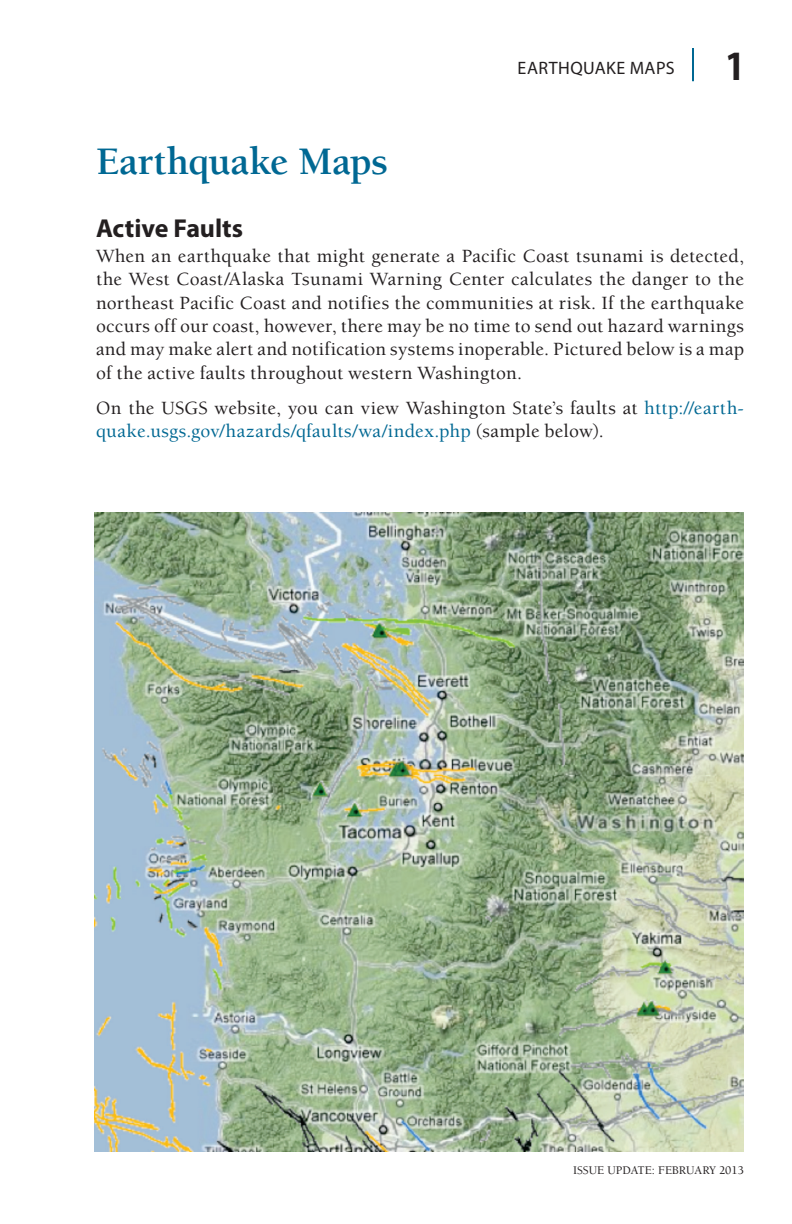
<style>
.page{position:relative;width:792px;height:1224px;background:#fff}
.page>*{position:absolute;margin:0;border:0;box-sizing:border-box;transform-origin:0 0}
.X_Page___Right{font:700 condensed 42px "Myriad Pro";color:#231f20}
.Chapter_Head{font:700 40px "Berkeley";letter-spacing:-.01em;color:#006893}
.Body_Sub_1{font:700 26px "Myriad Pro";color:#231f20}
.Body_2{font:500 19.2px/23.4px "Berkeley";letter-spacing:.015em;color:#231f20;text-align:justify}
.x_Master_Title{font:18px "Myriad Pro";letter-spacing:.025em;color:#231f20}
.t1{font:500 12px "Berkeley";color:#231f20}
.s1{color:#006893}
</style>
<div class="page">
<hr style="left:692px;top:48px;width:2px;height:33px;background:#006893">
<img style="left:94px;top:513px;width:650px;height:639px">
<p class="x_Master_Title" style="left:518px;top:56px;width:159px">EARTHQUAKE MAPS</p>
<p class="X_Page___Right" style="left:726px;top:39px;width:19px">1</p>
<p class="Chapter_Head" style="left:96px;top:140px;width:294px">Earthquake Maps</p>
<p class="Body_Sub_1" style="left:96px;top:211px;width:149px">Active Faults</p>
<p class="Body_2" style="left:96px;top:245px;width:650px">When an earthquake that might generate a Pacific Coast tsunami is detected, the West Coast/Alaska Tsunami Warning Center calculates the danger to the northeast Pacific Coast and notifies the communities at risk. If the earthquake occurs off our coast, however, there may be no time to send out hazard warnings and may make alert and notification systems inoperable. Pictured below is a map of the active faults throughout western Washington.</p>
<p class="Body_2" style="left:96px;top:397px;width:650px">On the USGS website, you can view Washington State’s faults at <span class="s1">http://earth&shy;quake.usgs.gov/hazards/qfaults/wa/index.php</span> (sample below).</p>
<p class="t1" style="left:573px;top:1164px;width:172px">ISSUE UPDATE: FEBRUARY 2013</p>
</div>
